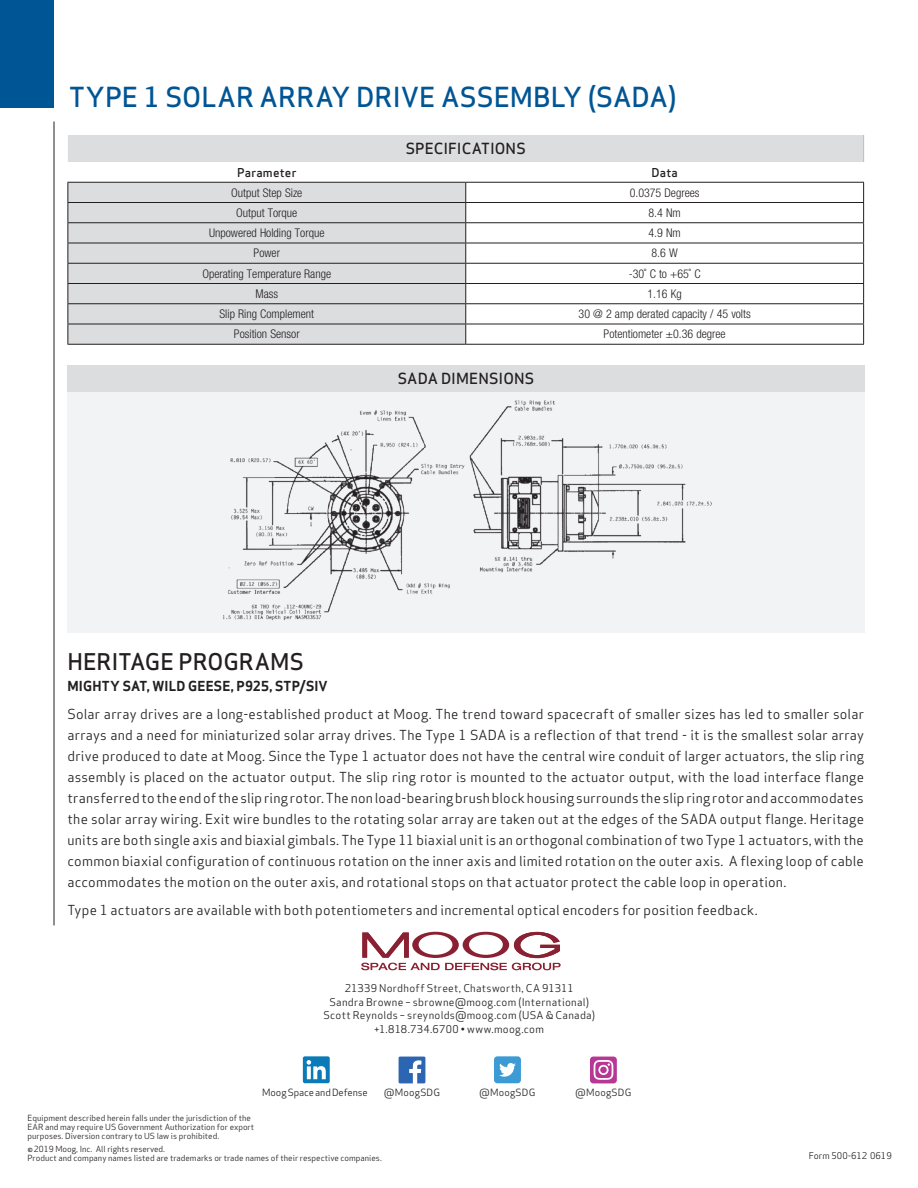
<style>
.page{position:relative;width:918px;height:1188px;background:#fff}
.page>*{position:absolute;margin:0;border:0;box-sizing:border-box;transform-origin:0 0}
.t1{font:500 27px "Apex Sans";color:#005595}
.t2{font:500 22.5px "Apex Sans";color:#231f20}
.t3{font:500 15px "Apex Sans";color:#231f20}
.t4{font:15px "Apex Sans Medium T";color:#231f20}
.t5{font:13.5px/21px "Apex Sans";letter-spacing:.015em;color:#231f20;text-align:justify}
.t6{font:700 13.5px "Apex Sans";letter-spacing:.01em;color:#231f20}
.t7{font:300 condensed 12px "Helvetica Neue LT Std";color:#231f20}
.t8{font:500 12px "Apex Sans";letter-spacing:.02em;color:#231f20}
.t9{font:10.5px/13.5px "Apex Sans";letter-spacing:.025em;color:#231f20;text-align:center}
.t10{font:9.75px "Apex Sans";letter-spacing:.015em;color:#231f20}
.t11{font:9.75px "Apex Sans";letter-spacing:-.01em;color:#231f20}
.t12{font:9px "Apex Sans";color:#231f20}
.t13{font:8.25px/9px "Apex Sans";color:#231f20}
</style>
<div class="page">
<hr style="left:54px;top:122px;width:1px;height:803px;background:#231f20">
<div style="left:0;top:0;width:54px;height:108px;background:#005595"></div>
<svg style="left:68px;top:135px;width:796px;height:209px;fill:#dcdddf"></svg>
<svg style="left:863px;top:135px;width:1px;height:27px"></svg>
<hr style="left:68px;top:202px;width:398px;height:1px;background:#231f20">
<hr style="left:68px;top:222px;width:398px;height:1px;background:#231f20">
<hr style="left:68px;top:243px;width:398px;height:1px;background:#231f20">
<hr style="left:68px;top:263px;width:398px;height:1px;background:#231f20">
<hr style="left:466px;top:202px;width:398px;height:1px;background:#231f20">
<hr style="left:466px;top:222px;width:398px;height:1px;background:#231f20">
<hr style="left:466px;top:243px;width:398px;height:1px;background:#231f20">
<hr style="left:466px;top:263px;width:398px;height:1px;background:#231f20">
<hr style="left:68px;top:283px;width:398px;height:1px;background:#231f20">
<hr style="left:68px;top:303px;width:398px;height:1px;background:#231f20">
<hr style="left:68px;top:324px;width:398px;height:1px;background:#231f20">
<hr style="left:466px;top:283px;width:398px;height:1px;background:#231f20">
<hr style="left:466px;top:303px;width:398px;height:1px;background:#231f20">
<hr style="left:466px;top:324px;width:398px;height:1px;background:#231f20">
<svg style="left:68px;top:183px;width:1px;height:161px"></svg>
<hr style="left:68px;top:182px;width:398px;height:1px;background:#231f20">
<hr style="left:466px;top:182px;width:398px;height:1px;background:#231f20">
<svg style="left:863px;top:183px;width:1px;height:161px"></svg>
<svg style="left:465px;top:183px;width:1px;height:161px"></svg>
<hr style="left:68px;top:344px;width:398px;height:1px;background:#231f20">
<hr style="left:466px;top:344px;width:398px;height:1px;background:#231f20">
<div style="left:68px;top:365px;width:797px;height:27px;background:#dcdddf"></div>
<div style="left:68px;top:392px;width:797px;height:241px;background:#f2f3f4"></div>
<img style="left:223px;top:400px;width:489px;height:221px">
<svg style="left:399px;top:1057px;width:26px;height:26px"></svg>
<div style="left:590px;top:1057px;width:27px;height:26px;background:#b73795;border-radius:3px"></div>
<svg style="left:594px;top:1060px;width:19px;height:20px"></svg>
<div style="left:303px;top:1056px;width:27px;height:27px;background:#0a7bb6;border-radius:2px"></div>
<svg style="left:307px;top:1060px;width:19px;height:19px"></svg>
<div style="left:494px;top:1056px;width:27px;height:27px;background:#3c9bd5;border-radius:3px"></div>
<svg style="left:499px;top:1063px;width:17px;height:14px"></svg>
<svg style="left:361px;top:932px;width:200px;height:38px"></svg>
<h1 class="t1" style="left:69px;top:74px;width:609px">TYPE 1 SOLAR ARRAY DRIVE ASSEMBLY (SADA)</h1>
<p class="t3" style="left:406px;top:135px;width:122px">SPECIFICATIONS</p>
<p class="t8" style="left:237px;top:162px;width:61px">Parameter</p>
<p class="t8" style="left:651px;top:162px;width:28px">Data</p>
<p class="t7" style="left:231px;top:186px;width:73px">Output Step Size</p>
<p class="t7" style="left:630px;top:186px;width:71px">0.0375 Degrees</p>
<p class="t7" style="left:236px;top:206px;width:63px">Output Torque</p>
<p class="t7" style="left:649px;top:206px;width:34px">8.4 Nm</p>
<p class="t7" style="left:209px;top:226px;width:117px">Unpowered Holding Torque</p>
<p class="t7" style="left:649px;top:226px;width:34px">4.9 Nm</p>
<p class="t7" style="left:254px;top:246px;width:28px">Power</p>
<p class="t7" style="left:652px;top:246px;width:28px">8.6 W</p>
<p class="t7" style="left:202px;top:267px;width:130px">Operating Temperature Range</p>
<p class="t7" style="left:629px;top:267px;width:73px">-30˚ C to +65˚ C</p>
<p class="t7" style="left:255px;top:287px;width:24px">Mass</p>
<p class="t7" style="left:647px;top:287px;width:36px">1.16 Kg</p>
<p class="t7" style="left:220px;top:307px;width:96px">Slip Ring Complement</p>
<p class="t7" style="left:579px;top:307px;width:174px">30 @ 2 amp derated capacity / 45 volts</p>
<p class="t7" style="left:234px;top:327px;width:67px">Position Sensor</p>
<p class="t7" style="left:604px;top:327px;width:124px">Potentiometer ±0.36 degree</p>
<p class="t4" style="left:398px;top:369px;width:138px">SADA DIMENSIONS</p>
<h2 class="t2" style="left:68px;top:642px;width:238px">HERITAGE PROGRAMS</h2>
<p class="t6" style="left:68px;top:678px;width:262px">MIGHTY SAT, WILD GEESE, P925, STP/SIV</p>
<p class="t5" style="left:68px;top:702px;width:798px">Solar array drives are a long-established product at Moog. The trend toward spacecraft of smaller sizes has led to smaller solar arrays and a need for miniaturized solar array drives. The Type 1 SADA is a reflection of that trend - it is the smallest solar array drive produced to date at Moog. Since the Type 1 actuator does not have the central wire conduit of larger actuators, the slip ring assembly is placed on the actuator output. The slip ring rotor is mounted to the actuator output, with the load interface flange transferred to the end of the slip ring rotor. The non load-bearing brush block housing surrounds the slip ring rotor and accommodates the solar array wiring. Exit wire bundles to the rotating solar array are taken out at the edges of the SADA output flange. Heritage units are both single axis and biaxial gimbals. The Type 11 biaxial unit is an orthogonal combination of two Type 1 actuators, with the common biaxial configuration of continuous rotation on the inner axis and limited rotation on the outer axis. A flexing loop of cable accommodates the motion on the outer axis, and rotational stops on that actuator protect the cable loop in operation.</p>
<p class="t5" style="left:68px;top:898px;width:692px">Type 1 actuators are available with both potentiometers and incremental optical encoders for position feedback.</p>
<p class="t9" style="left:323px;top:981px;width:273px">21339 Nordhoff Street, Chatsworth, CA 91311<br>Sandra Browne – sbrowne@moog.com (International)<br>Scott Reynolds – sreynolds@moog.com (USA &amp; Canada) +1.818.734.6700 • www.moog.com</p>
<p class="t13" style="left:28px;top:1112px;width:228px">Equipment described herein falls under the jurisdiction of the<br>EAR and may require US Government Authorization for export purposes. Diversion contrary to US law is prohibited.</p>
<p class="t11" style="left:262px;top:1085px;width:107px">Moog Space and Defense</p>
<p class="t10" style="left:384px;top:1085px;width:57px">@MoogSDG</p>
<p class="t10" style="left:480px;top:1085px;width:57px">@MoogSDG</p>
<p class="t10" style="left:576px;top:1085px;width:57px">@MoogSDG</p>
<p class="t13" style="left:28px;top:1144px;width:356px">©2019 Moog, Inc. All rights reserved.<br>Product and company names listed are trademarks or trade names of their respective companies.</p>
<p class="t12" style="left:809px;top:1149px;width:84px">Form 500-612 0619</p>
</div>
